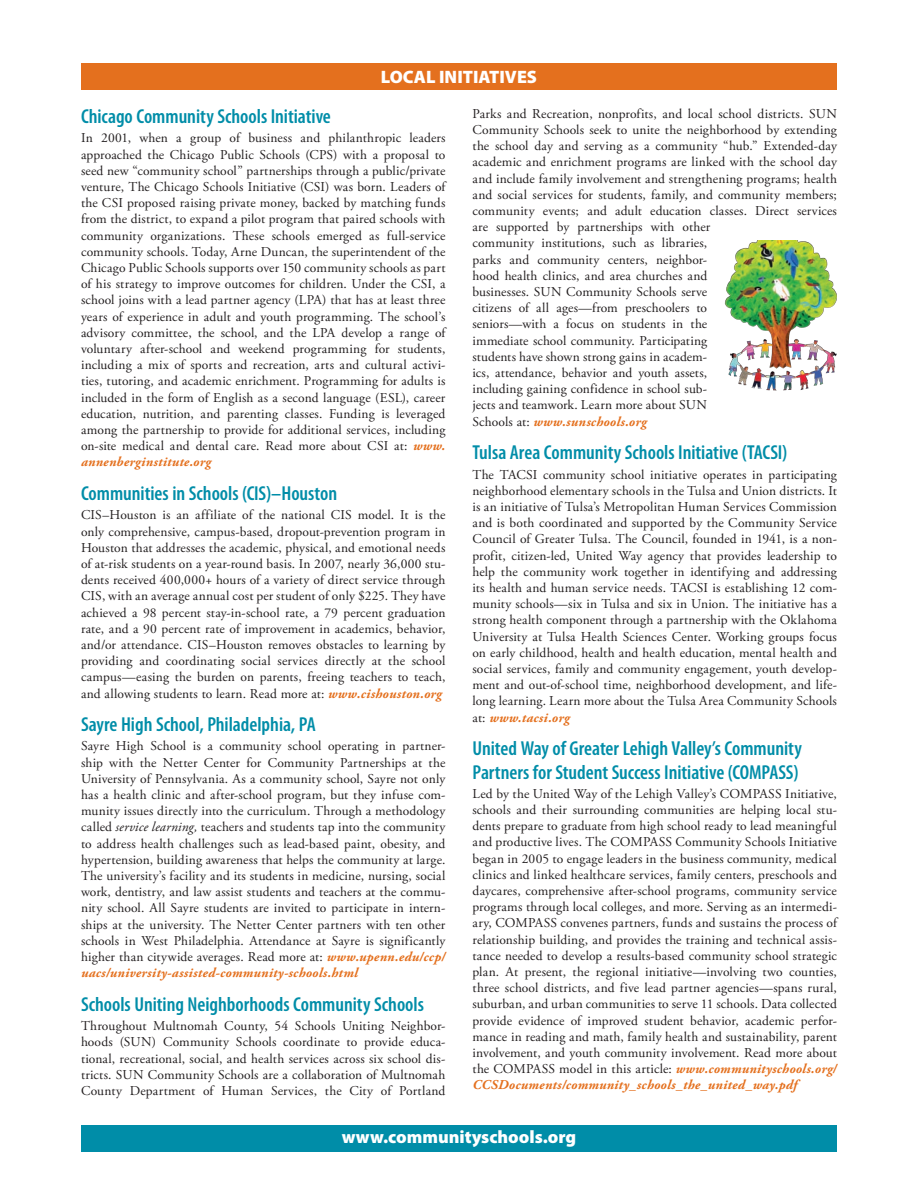
<style>
.page{position:relative;width:918px;height:1188px;background:#fff}
.page>*{position:absolute;margin:0;border:0;box-sizing:border-box;transform-origin:0 0}
.HEAD_1{font:600 condensed 20.25px/23.2px "Myriad Pro";color:#008da8}
.FOOTER_TEXT{font:900 18px "Myriad Pro";color:#fff}
.SMALL_TEXT{font:13.5px/16.2px "Adobe Garamond Pro";letter-spacing:.01em;color:#231f20;text-align:justify}
.s1{font-weight:700;font-style:italic;color:#e4701e}
.s2{font-style:italic}
</style>
<div class="page">
<div style="left:81px;top:1125px;width:756px;height:27px;background:#008da8"></div>
<div style="left:81px;top:63px;width:756px;height:27px;background:#e4701e"></div>
<img style="left:724px;top:240px;width:113px;height:151px">
<p class="FOOTER_TEXT" style="left:381px;top:65px;width:158px">LOCAL INITIATIVES</p>
<p class="SMALL_TEXT" style="left:472px;top:106px;width:366px;text-align:left">Parks and Recreation, nonprofits, and local school districts. SUN Community Schools seek to unite the neighborhood by extending the school day and serving as a community “hub.” Extended-day academic and enrichment programs are linked with the school day and include family involvement and strengthening programs; health and social services for students, family, and community members; community events; and adult education classes. Direct services are supported by partnerships with other<br>community institutions, such as libraries,<br>parks and community centers, neighbor-<br>hood health clinics, and area churches and<br>businesses. SUN Community Schools serve<br>citizens of all ages—from preschoolers to<br>seniors—with a focus on students in the<br>immediate school community. Participating<br>students have shown strong gains in academ-<br>ics, attendance, behavior and youth assets,<br>including gaining confidence in school sub-<br>jects and teamwork. Learn more about SUN<br>Schools at: <span class="s1">www.sunschools.org</span></p>
<p class="HEAD_1" style="left:472px;top:441px;width:316px">Tulsa Area Community Schools Initiative (TACSI)</p>
<p class="SMALL_TEXT" style="left:472px;top:467px;width:366px">The TACSI community school initiative operates in participating neighborhood elementary schools in the Tulsa and Union districts. It is an initiative of Tulsa’s Metropolitan Human Services Commission and is both coordinated and supported by the Community Service Council of Greater Tulsa. The Council, founded in 1941, is a non&shy;profit, citizen-led, United Way agency that provides leadership to help the community work together in identifying and addressing its health and human service needs. TACSI is establishing 12 com&shy;munity schools—six in Tulsa and six in Union. The initiative has a strong health component through a partnership with the Oklahoma University at Tulsa Health Sciences Center. Working groups focus on early childhood, health and health education, mental health and social services, family and community engagement, youth develop&shy;ment and out-of-school time, neighborhood development, and life&shy;long learning. Learn more about the Tulsa Area Community Schools at: <span class="s1">www.tacsi.org</span></p>
<p class="HEAD_1" style="left:472px;top:737px;width:331px">United Way of Greater Lehigh Valley’s Community<br>Partners for Student Success Initiative (COMPASS)</p>
<p class="SMALL_TEXT" style="left:472px;top:786px;width:366px">Led by the United Way of the Lehigh Valley’s COMPASS Initiative, schools and their surrounding communities are helping local stu&shy;dents prepare to graduate from high school ready to lead meaningful and productive lives. The COMPASS Community Schools Initiative began in 2005 to engage leaders in the business community, medical clinics and linked healthcare services, family centers, preschools and daycares, comprehensive after-school programs, community service programs through local colleges, and more. Serving as an intermedi&shy;ary, COMPASS convenes partners, funds and sustains the process of relationship building, and provides the training and technical assis&shy;tance needed to develop a results-based community school strategic plan. At present, the regional initiative—involving two counties, three school districts, and five lead partner agencies—spans rural, suburban, and urban communities to serve 11 schools. Data collected provide evidence of improved student behavior, academic perfor&shy;mance in reading and math, family health and sustainability, parent involvement, and youth community involvement. Read more about the COMPASS model in this article: <span class="s1">www.communityschools.org/ CCSDocuments/community_schools_the_united_way.pdf</span></p>
<p class="FOOTER_TEXT" style="left:342px;top:1125px;width:236px">www.communityschools.org</p>
<p class="HEAD_1" style="left:81px;top:104px;width:251px">Chicago Community Schools Initiative</p>
<p class="SMALL_TEXT" style="left:81px;top:130px;width:366px">In 2001, when a group of business and philanthropic leaders approached the Chicago Public Schools (CPS) with a proposal to seed new “community school” partnerships through a public/private venture, The Chicago Schools Initiative (CSI) was born. Leaders of the CSI proposed raising private money, backed by matching funds from the district, to expand a pilot program that paired schools with community organizations. These schools emerged as full-service community schools. Today, Arne Duncan, the superintendent of the Chicago Public Schools supports over 150 community schools as part of his strategy to improve outcomes for children. Under the CSI, a school joins with a lead partner agency (LPA) that has at least three years of experience in adult and youth programming. The school’s advisory committee, the school, and the LPA develop a range of voluntary after-school and weekend programming for students, including a mix of sports and recreation, arts and cultural activi&shy;ties, tutoring, and academic enrichment. Programming for adults is included in the form of English as a second language (ESL), career education, nutrition, and parenting classes. Funding is leveraged among the partnership to provide for additional services, including on-site medical and dental care. Read more about CSI at: <span class="s1">www. annenberginstitute.org</span></p>
<p class="HEAD_1" style="left:81px;top:481px;width:258px">Communities in Schools (CIS)–Houston</p>
<p class="SMALL_TEXT" style="left:81px;top:507px;width:366px">CIS–Houston is an affiliate of the national CIS model. It is the only comprehensive, campus-based, dropout-prevention program in Houston that addresses the academic, physical, and emotional needs of at-risk students on a year-round basis. In 2007, nearly 36,000 stu&shy;dents received 400,000+ hours of a variety of direct service through CIS, with an average annual cost per student of only $225. They have achieved a 98 percent stay-in-school rate, a 79 percent graduation rate, and a 90 percent rate of improvement in academics, behavior, and/or attendance. CIS–Houston removes obstacles to learning by providing and coordinating social services directly at the school campus—easing the burden on parents, freeing teachers to teach, and allowing students to learn. Read more at: <span class="s1">www.cishouston.org</span></p>
<p class="HEAD_1" style="left:81px;top:713px;width:236px">Sayre High School, Philadelphia, PA</p>
<p class="SMALL_TEXT" style="left:81px;top:739px;width:366px">Sayre High School is a community school operating in partner&shy;ship with the Netter Center for Community Partnerships at the University of Pennsylvania. As a community school, Sayre not only has a health clinic and after-school program, but they infuse com&shy;munity issues directly into the curriculum. Through a methodology called <span class="s2">service learning,</span> teachers and students tap into the community to address health challenges such as lead-based paint, obesity, and hypertension, building awareness that helps the community at large.<br>The university’s facility and its students in medicine, nursing, social work, dentistry, and law assist students and teachers at the commu&shy;nity school. All Sayre students are invited to participate in intern&shy;ships at the university. The Netter Center partners with ten other schools in West Philadelphia. Attendance at Sayre is significantly higher than citywide averages. Read more at: <span class="s1">www.upenn.edu/ccp/ uacs/university-assisted-community-schools.html</span></p>
<p class="HEAD_1" style="left:81px;top:992px;width:345px">Schools Uniting Neighborhoods Community Schools</p>
<p class="SMALL_TEXT" style="left:81px;top:1018px;width:366px">Throughout Multnomah County, 54 Schools Uniting Neighbor&shy;hoods (SUN) Community Schools coordinate to provide educa&shy;tional, recreational, social, and health services across six school dis&shy;tricts. SUN Community Schools are a collaboration of Multnomah County Department of Human Services, the City of Portland</p>
</div>
